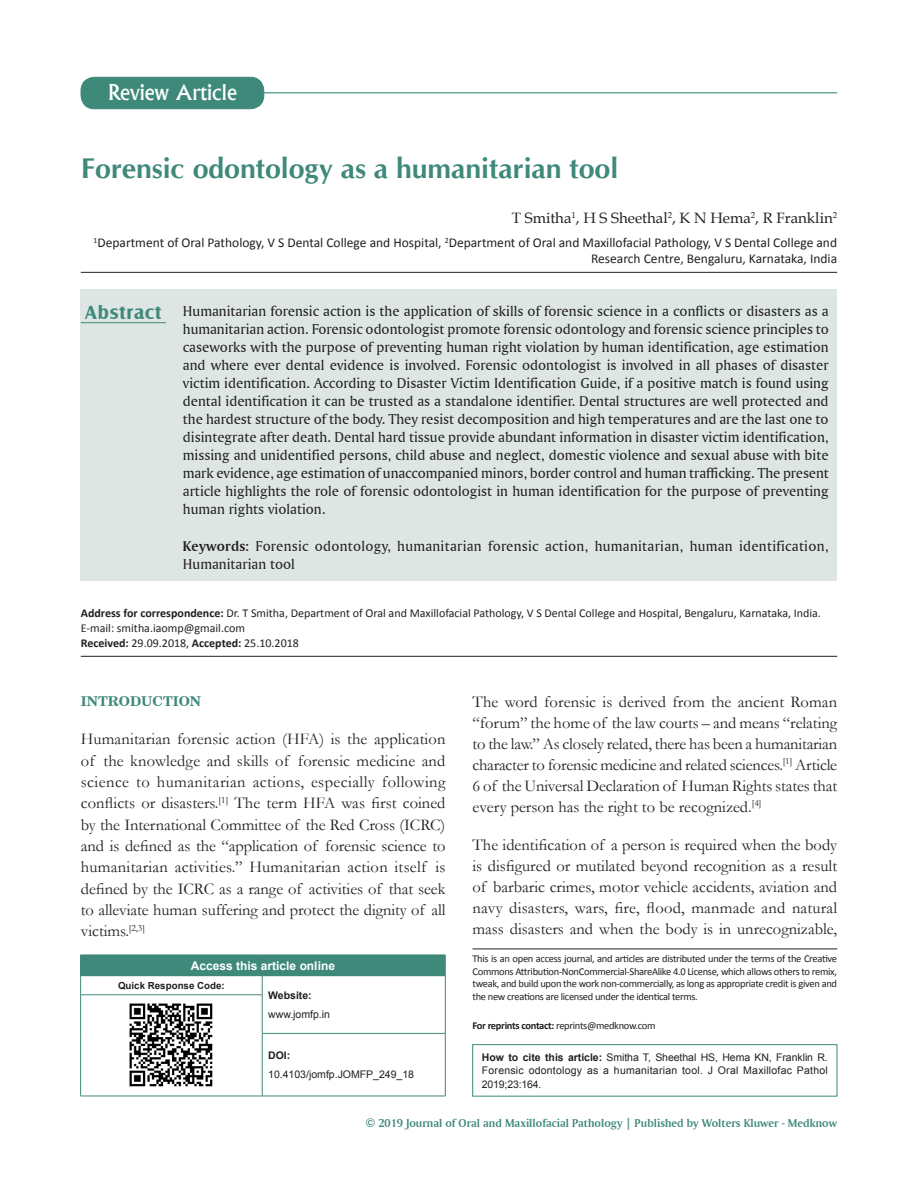
<style>
.page{position:relative;width:918px;height:1188px;background:#fff}
.page>*{position:absolute;margin:0;border:0;box-sizing:border-box;transform-origin:0 0}
.AT{font:700 28.5px "CG Omega";color:#3f897a}
.AH{font:500 21px "Albertus";color:#fff}
.ABSH{font:700 19.5px "Castle T";letter-spacing:.04em;color:#3f897a}
.TX{font:16.5px/21.3px "Garamond";color:#231f20;text-align:justify}
.KWD{font:15px/18px "Amerigo BT Roman A";letter-spacing:.02em;color:#231f20;text-align:justify}
.AU{font:15px "Book Antiqua";color:#231f20}
.AFF{font:13.5px/16.2px "Calibri";color:#231f20;text-align:right}
.t1{font:700 13.5px "Century Schoolbook BT";color:#3f897a}
.ADD{font:12px/14.4px "Calibri";color:#231f20}
.t2{font:12px "Amerigo BT Bold A";color:#3f897a}
.HIS{font:12px "Calibri";color:#231f20}
.AAO{font:700 12px "Arial";color:#fff}
.TX-2{font:10.5px/12.6px "Calibri";letter-spacing:-.03em;color:#231f20;text-align:justify}
.SRC{font:10.5px/13.5px "Arial";letter-spacing:.025em;color:#231f20;text-align:justify}
.WEB{font:10.5px "Arial";color:#231f20}
.WEB-2{font:700 10.5px "Arial";color:#231f20}
.QRC{font:700 9.75px "Arial";color:#231f20}
.s1{font-family:"Amerigo BT Bold A"}
.s2{font-weight:700}
</style>
<div class="page">
<div style="left:81px;top:77px;width:183px;height:32px;background:#3f897a;border-radius:14px"></div>
<div style="left:81px;top:77px;width:183px;height:32px;border:1px solid #3f897a;border-radius:14px"></div>
<hr style="left:261px;top:92px;width:576px;height:1px;background:#3f897a">
<hr style="left:81px;top:272px;width:756px;height:1px;background:#231f20">
<div style="left:81px;top:289px;width:756px;height:291px;background:#dde6e3"></div>
<hr style="left:81px;top:322px;width:85px;height:1px;background:#3f897a">
<hr style="left:81px;top:656px;width:756px;height:1px;background:#231f20">
<div style="left:81px;top:955px;width:364px;height:21px;background:#3f897a"></div>
<svg style="left:80px;top:955px;width:1px;height:40px"></svg>
<hr style="left:80px;top:995px;width:182px;height:1px;background:#3f897a">
<hr style="left:80px;top:995px;width:1px;height:38px;background:#3f897a">
<hr style="left:80px;top:1033px;width:1px;height:63px;background:#3f897a">
<hr style="left:80px;top:1096px;width:182px;height:1px;background:#3f897a">
<svg style="left:262px;top:976px;width:1px;height:19px"></svg>
<svg style="left:445px;top:955px;width:1px;height:40px"></svg>
<hr style="left:262px;top:995px;width:1px;height:38px;background:#3f897a">
<hr style="left:445px;top:995px;width:1px;height:38px;background:#3f897a">
<hr style="left:262px;top:1033px;width:183px;height:1px;background:#3f897a">
<hr style="left:262px;top:1034px;width:1px;height:62px;background:#3f897a">
<hr style="left:445px;top:1034px;width:1px;height:62px;background:#3f897a">
<hr style="left:262px;top:1096px;width:183px;height:1px;background:#3f897a">
<img style="left:129px;top:1003px;width:84px;height:84px">
<div style="left:472px;top:1044px;width:365px;height:52px;border:1px solid #3f897a"></div>
<hr style="left:472px;top:949px;width:365px;height:1px;background:#231f20">
<p class="AH" style="left:108px;top:80px;width:131px">Review Article</p>
<p class="AT" style="left:81px;top:150px;width:539px">Forensic odontology as a humanitarian tool</p>
<p class="AU" style="left:512px;top:207px;width:327px">T Smitha<sup>1</sup>, H S Sheethal<sup>2</sup>, K N Hema<sup>2</sup>, R Franklin<sup>2</sup></p>
<p class="AFF" style="left:93px;top:235px;width:745px"><sup>1</sup>Department of Oral Pathology, V S Dental College and Hospital, <sup>2</sup>Department of Oral and Maxillofacial Pathology, V S Dental College and<br>Research Centre, Bengaluru, Karnataka, India</p>
<p class="ABSH" style="left:85px;top:301px;width:78px">Abstract</p>
<p class="KWD" style="left:183px;top:301px;width:648px">Humanitarian forensic action is the application of skills of forensic science in a conflicts or disasters as a humanitarian action. Forensic odontologist promote forensic odontology and forensic science principles to caseworks with the purpose of preventing human right violation by human identification, age estimation and where ever dental evidence is involved. Forensic odontologist is involved in all phases of disaster victim identification. According to Disaster Victim Identification Guide, if a positive match is found using dental identification it can be trusted as a standalone identifier. Dental structures are well protected and the hardest structure of the body. They resist decomposition and high temperatures and are the last one to disintegrate after death. Dental hard tissue provide abundant information in disaster victim identification, missing and unidentified persons, child abuse and neglect, domestic violence and sexual abuse with bite mark evidence, age estimation of unaccompanied minors, border control and human trafficking. The present article highlights the role of forensic odontologist in human identification for the purpose of preventing human rights violation.</p>
<p class="KWD" style="left:183px;top:537px;width:647px"><span class="s1">Keywords:</span> Forensic odontology, humanitarian forensic action, humanitarian, human identification,<br>Humanitarian tool</p>
<p class="ADD" style="left:81px;top:606px;width:742px"><span class="s2">Address for correspondence:</span> Dr. T Smitha, Department of Oral and Maxillofacial Pathology, V S Dental College and Hospital, Bengaluru, Karnataka, India.<br>E‑mail: smitha.iaomp@gmail.com</p>
<p class="HIS" style="left:81px;top:636px;width:220px"><span class="s2">Received:</span> 29.09.2018, <span class="s2">Accepted:</span> 25.10.2018</p>
<h1 class="t1" style="left:81px;top:693px;width:122px">INTRODUCTION</h1>
<p class="TX" style="left:81px;top:728px;width:366px">Humanitarian forensic action (HFA) is the application of the knowledge and skills of forensic medicine and science to humanitarian actions, especially following conflicts or disasters.<sup>[1]</sup> The term HFA was first coined by the International Committee of the Red Cross (ICRC) and is defined as the “application of forensic science to humanitarian activities.” Humanitarian action itself is defined by the ICRC as a range of activities of that seek to alleviate human suffering and protect the dignity of all victims.<sup>[2,3]</sup></p>
<p class="AAO" style="left:191px;top:958px;width:146px">Access this article online</p>
<p class="QRC" style="left:118px;top:979px;width:108px">Quick Response Code:</p>
<p class="WEB-2" style="left:268px;top:988px;width:45px">Website:</p>
<p class="WEB" style="left:268px;top:1007px;width:63px">www.jomfp.in</p>
<p class="WEB-2" style="left:268px;top:1049px;width:24px">DOI:</p>
<p class="WEB" style="left:268px;top:1067px;width:147px">10.4103/jomfp.JOMFP_249_18</p>
<p class="TX" style="left:473px;top:691px;width:366px">The word forensic is derived from the ancient Roman “forum” the home of the law courts – and means “relating to the law.” As closely related, there has been a humanitarian character to forensic medicine and related sciences.<sup>[1]</sup> Article 6 of the Universal Declaration of Human Rights states that every person has the right to be recognized.<sup>[4]</sup></p>
<p class="TX" style="left:473px;top:834px;width:366px">The identification of a person is required when the body is disfigured or mutilated beyond recognition as a result of barbaric crimes, motor vehicle accidents, aviation and navy disasters, wars, fire, flood, manmade and natural mass disasters and when the body is in unrecognizable,</p>
<p class="TX-2" style="left:472px;top:952px;width:366px">This is an open access journal, and articles are distributed under the terms of the Creative Commons Attribution‑NonCommercial‑ShareAlike 4.0 License, which allows others to remix, tweak, and build upon the work non‑commercially, as long as appropriate credit is given and the new creations are licensed under the identical terms.</p>
<p class="TX-2" style="left:472px;top:1020px;width:185px"><span class="s2">For reprints contact:</span> reprints@medknow.com</p>
<p class="SRC" style="left:482px;top:1050px;width:348px"><span class="s2">How to cite this article:</span> Smitha T, Sheethal HS, Hema KN, Franklin R.<br>Forensic odontology as a humanitarian tool. J Oral Maxillofac Pathol 2019;23:164.</p>
<p class="t2" style="left:365px;top:1116px;width:473px">© 2019 Journal of Oral and Maxillofacial Pathology | Published by Wolters Kluwer - Medknow</p>
</div>
